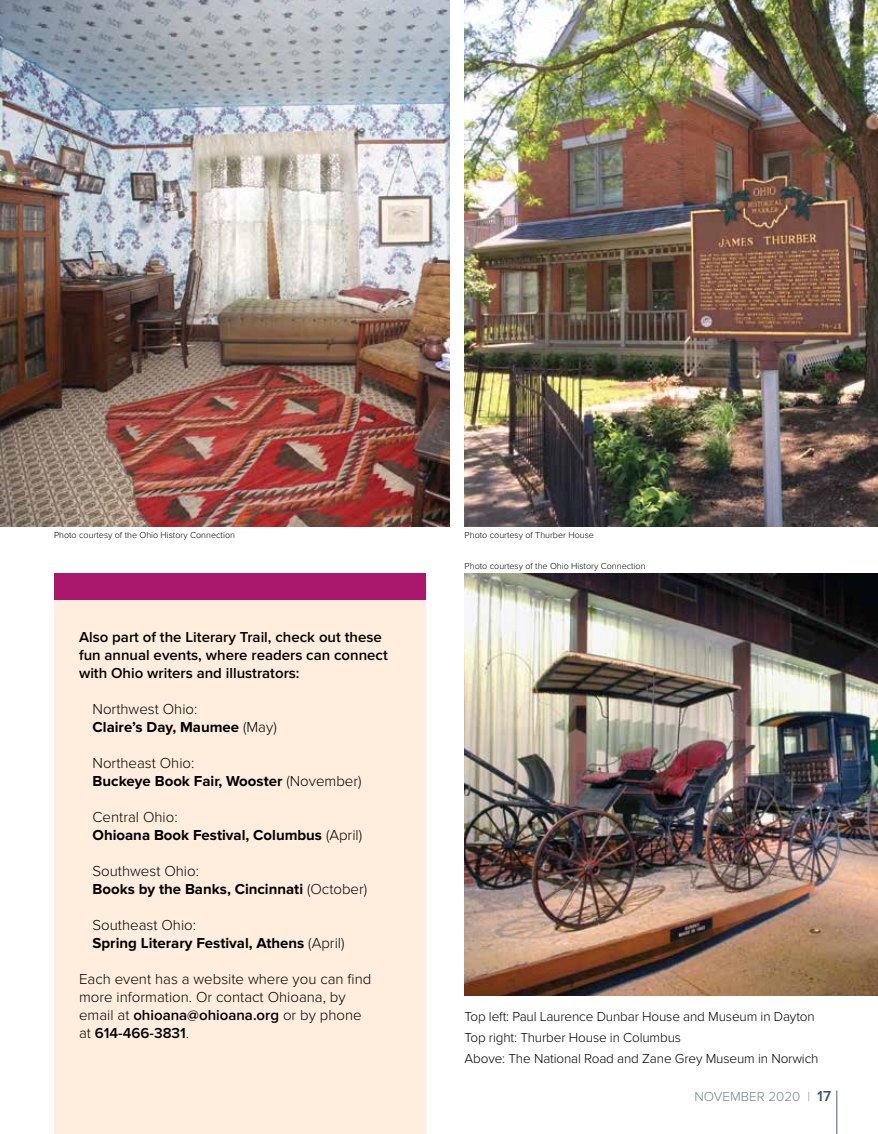
<style>
.page{position:relative;width:878px;height:1134px;background:#fff}
.page>*{position:absolute;margin:0;border:0;box-sizing:border-box;transform-origin:0 0}
.t1{font:300 15px/18px "Proxima Nova";color:#000}
.t2{font:700 15px/18px "Proxima Nova";color:#000}
.t3{font:600 15px/18px "Proxima Nova";color:#000}
.t4{font:300 13.5px/21px "Proxima Nova";letter-spacing:-.01em;color:#000}
.t5{font:300 13.5px "Proxima Nova";color:#74848d}
.t6{font:300 9px "Proxima Nova";color:#000}
.s1{font-weight:700}
.s2{font-weight:300}
.s3{font-weight:600}
.s4{color:#85939c}
.s5{font-weight:600;font-size:15px;color:#45545d}
</style>
<div class="page">
<div style="left:54px;top:573px;width:372px;height:561px;background:#ffeede"></div>
<div style="left:54px;top:573px;width:372px;height:27px;background:#aa176d"></div>
<hr style="left:836px;top:1090px;width:1px;height:44px;background:#85939c">
<img style="left:0;top:0;width:449px;height:526px">
<img style="left:464px;top:0;width:414px;height:526px">
<img style="left:464px;top:573px;width:414px;height:423px">
<p class="t6" style="left:54px;top:530px;width:182px">Photo courtesy of the Ohio History Connection</p>
<p class="t6" style="left:464px;top:530px;width:131px">Photo courtesy of Thurber House</p>
<p class="t6" style="left:464px;top:561px;width:182px">Photo courtesy of the Ohio History Connection</p>
<p class="t3" style="left:79px;top:628px;width:310px">Also part of the Literary Trail, check out these fun annual events, where readers can connect with Ohio writers and illustrators:</p>
<p class="t1" style="left:93px;top:700px;width:186px">Northwest Ohio:<br><span class="s1">Claire’s Day, Maumee</span> (May)</p>
<p class="t1" style="left:93px;top:754px;width:270px">Northeast Ohio:<br><span class="s1">Buckeye Book Fair, Wooster</span> (November)</p>
<p class="t2" style="left:93px;top:808px;width:271px"><span class="s2">Central Ohio:<br></span>Ohioana Book Festival, Columbus <span class="s2">(April)</span></p>
<p class="t2" style="left:93px;top:862px;width:276px"><span class="s2">Southwest Ohio:<br></span>Books by the Banks, Cincinnati <span class="s2">(October)</span></p>
<p class="t2" style="left:93px;top:916px;width:253px"><span class="s2">Southeast Ohio:<br></span>Spring Literary Festival, Athens <span class="s2">(April)</span></p>
<p class="t1" style="left:79px;top:970px;width:294px">Each event has a website where you can find more information. Or contact Ohioana, by email at <span class="s3">ohioana@ohioana.org</span> or by phone at <span class="s3">614-466-3831</span>.</p>
<p class="t4" style="left:464px;top:1006px;width:355px">Top left: Paul Laurence Dunbar House and Museum in Dayton<br>Top right: Thurber House in Columbus<br>Above: The National Road and Zane Grey Museum in Norwich</p>
<p class="t5" style="left:694px;top:1088px;width:138px">NOVEMBER 2020 <span class="s4">|</span> <span class="s5">17</span></p>
</div>
